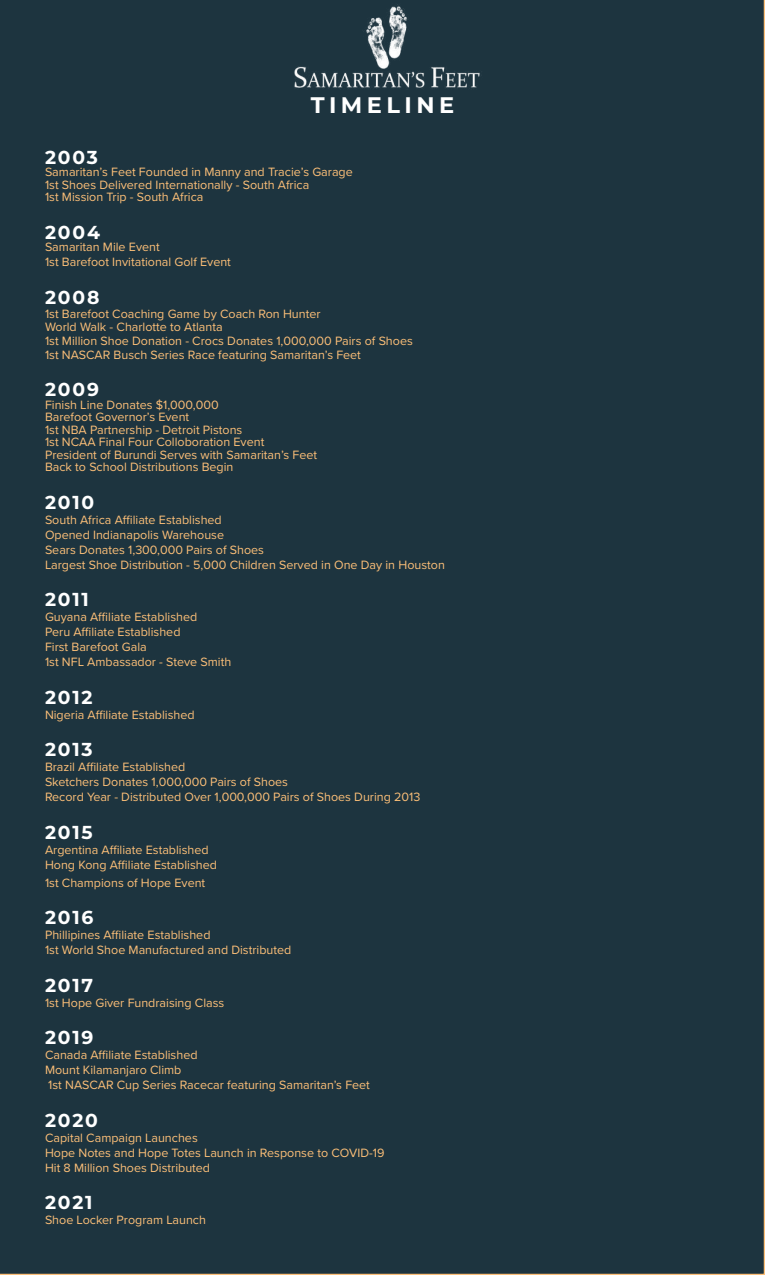
<style>
.page{position:relative;width:765px;height:1275px;background:#1d343f}
.page>*{position:absolute;margin:0;border:0;box-sizing:border-box;transform-origin:0 0}
.t1{font:700 22.5px "Montserrat";letter-spacing:.2em;color:#fff}
.t2{font:700 18.75px "Montserrat";letter-spacing:.1em;color:#fff}
.t3{font:12.5px/15px "Proxima Nova";color:#fcbf78}
</style>
<div class="page">
<img style="left:285px;top:3px;width:202px;height:88px">
<h1 class="t1" style="left:311px;top:89px;width:145px">TIMELINE</h1>
<h2 class="t2" style="left:45px;top:144px;width:55px">2003</h2>
<p class="t3" style="left:45px;top:165px;width:309px;line-height:12.5px">Samaritan’s Feet Founded in Manny and Tracie’s Garage<br>1st Shoes Delivered Internationally - South Africa<br>1st Mission Trip - South Africa</p>
<h2 class="t2" style="left:45px;top:219px;width:57px">2004</h2>
<p class="t3" style="left:45px;top:239px;width:188px">Samaritan Mile Event<br>1st Barefoot Invitational Golf Event</p>
<h2 class="t2" style="left:45px;top:284px;width:56px">2008</h2>
<p class="t3" style="left:45px;top:306px;width:369px;line-height:13.8px">1st Barefoot Coaching Game by Coach Ron Hunter<br>World Walk - Charlotte to Atlanta<br>1st Million Shoe Donation - Crocs Donates 1,000,000 Pairs of Shoes 1st NASCAR Busch Series Race featuring Samaritan’s Feet</p>
<h2 class="t2" style="left:45px;top:376px;width:56px">2009</h2>
<p class="t3" style="left:45px;top:398px;width:274px;line-height:12.5px">Finish Line Donates $1,000,000<br>Barefoot Governor’s Event<br>1st NBA Partnership - Detroit Pistons<br>1st NCAA Final Four Colloboration Event President of Burundi Serves with Samaritan’s Feet Back to School Distributions Begin</p>
<h2 class="t2" style="left:45px;top:489px;width:51px">2010</h2>
<p class="t3" style="left:45px;top:512px;width:401px">South Africa Affiliate Established<br>Opened Indianapolis Warehouse<br>Sears Donates 1,300,000 Pairs of Shoes<br>Largest Shoe Distribution - 5,000 Children Served in One Day in Houston</p>
<h2 class="t2" style="left:45px;top:586px;width:45px">2011</h2>
<p class="t3" style="left:45px;top:609px;width:188px">Guyana Affiliate Established<br>Peru Affiliate Established<br>First Barefoot Gala<br>1st NFL Ambassador - Steve Smith</p>
<h2 class="t2" style="left:45px;top:684px;width:49px">2012</h2>
<p class="t3" style="left:45px;top:707px;width:151px">Nigeria Affiliate Established</p>
<h2 class="t2" style="left:45px;top:736px;width:49px">2013</h2>
<p class="t3" style="left:45px;top:759px;width:377px">Brazil Affiliate Established<br>Sketchers Donates 1,000,000 Pairs of Shoes<br>Record Year - Distributed Over 1,000,000 Pairs of Shoes During 2013</p>
<h2 class="t2" style="left:45px;top:819px;width:49px">2015</h2>
<p class="t3" style="left:45px;top:842px;width:173px">Argentina Affiliate Established<br>Hong Kong Affiliate Established</p>
<p class="t3" style="left:45px;top:875px;width:162px">1st Champions of Hope Event</p>
<h2 class="t2" style="left:45px;top:904px;width:50px">2016</h2>
<p class="t3" style="left:45px;top:927px;width:248px">Phillipines Affiliate Established<br>1st World Shoe Manufactured and Distributed</p>
<h2 class="t2" style="left:45px;top:972px;width:50px">2017</h2>
<p class="t3" style="left:45px;top:995px;width:181px">1st Hope Giver Fundraising Class</p>
<h2 class="t2" style="left:45px;top:1024px;width:50px">2019</h2>
<p class="t3" style="left:45px;top:1047px;width:326px">Canada Affiliate Established<br>Mount Kilamanjaro Climb<br>1st NASCAR Cup Series Racecar featuring Samaritan’s Feet</p>
<h2 class="t2" style="left:45px;top:1107px;width:55px">2020</h2>
<p class="t3" style="left:45px;top:1130px;width:341px">Capital Campaign Launches<br>Hope Notes and Hope Totes Launch in Response to COVID-19<br>Hit 8 Million Shoes Distributed</p>
<h2 class="t2" style="left:45px;top:1189px;width:49px">2021</h2>
<p class="t3" style="left:45px;top:1212px;width:163px">Shoe Locker Program Launch</p>
</div>
